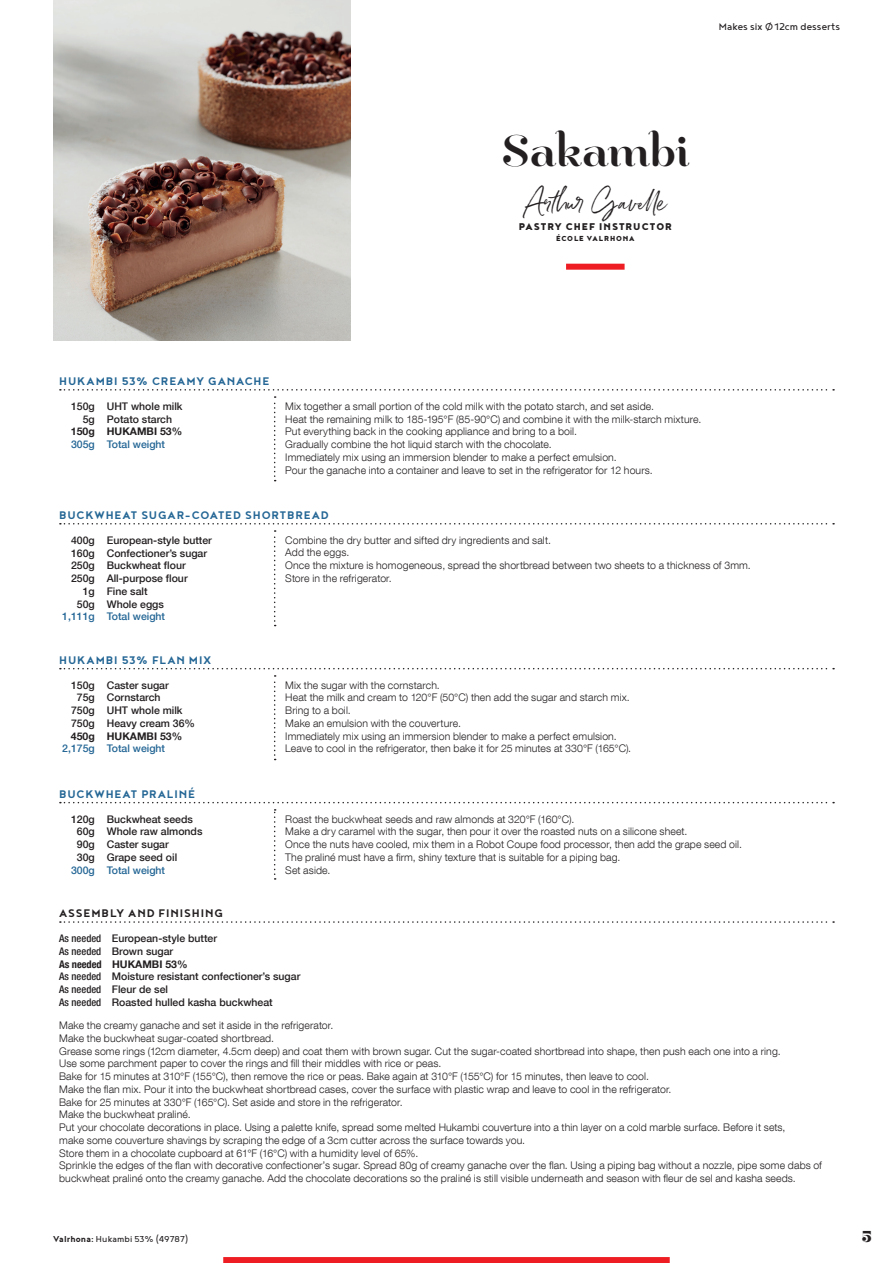
<style>
.page{position:relative;width:893px;height:1263px;background:#fff}
.page>*{position:absolute;margin:0;border:0;box-sizing:border-box;transform-origin:0 0}
.t1{font:37.5px "Hera Big";letter-spacing:.005em;color:#231f20}
.t2{font:22.95px "Belluga";letter-spacing:-.005em;color:#231f20}
.t3{font:700 13.5px "Noyh Geometric";letter-spacing:.065em;color:#246695}
.t4{font:700 13.5px "Noyh Geometric";letter-spacing:.07em;color:#231f20}
.t5{font:700 13.5px "Hera Big";color:#231f20}
.t6{font:12px "Noyh Geometric";letter-spacing:.01em;color:#231f20}
.t7{font:900 12px "Noyh Geometric";letter-spacing:.085em;color:#231f20}
.t8{font:300 10.5px/12.8px "Helvetica Neue LT Com";letter-spacing:.01em;color:#231f20}
.t9{font:500 10.5px/12.8px "Helvetica Neue LT Com";color:#231f20}
.t10{font:500 10.5px "Helvetica Neue LT Com";color:#246695}
.t11{font:700 10.5px "Helvetica Neue LT Com";color:#231f20}
.t12{font:10.5px "Noyh Geometric";letter-spacing:.01em;color:#231f20}
.t13{font:900 8.85px "Noyh Geometric";letter-spacing:.095em;color:#231f20}
.s1{font-stretch:condensed}
.s2{font-weight:700;font-stretch:condensed}
.s3{font-weight:700}
</style>
<div class="page">
<img style="left:53px;top:0;width:298px;height:340px">
<div style="left:223px;top:1257px;width:447px;height:6px;background:#ee1d23"></div>
<div style="left:566px;top:264px;width:59px;height:6px;background:#ee1d23"></div>
<svg style="left:60px;top:389px;width:774px;height:92px"></svg>
<svg style="left:274px;top:530px;width:2px;height:96px"></svg>
<svg style="left:60px;top:523px;width:774px;height:1px"></svg>
<svg style="left:274px;top:675px;width:2px;height:85px"></svg>
<svg style="left:60px;top:668px;width:774px;height:1px"></svg>
<svg style="left:274px;top:809px;width:2px;height:71px"></svg>
<svg style="left:60px;top:802px;width:774px;height:1px"></svg>
<svg style="left:60px;top:921px;width:774px;height:2px"></svg>
<p class="t6" style="left:719px;top:20px;width:123px">Makes six Ø12cm desserts</p>
<h1 class="t1" style="left:501px;top:122px;width:189px">Sakambi</h1>
<h2 class="t2" style="left:524px;top:188px;width:143px">Arthur Gavelle</h2>
<p class="t7" style="left:519px;top:219px;width:155px">PASTRY CHEF INSTRUCTOR</p>
<p class="t13" style="left:556px;top:233px;width:80px">ÉCOLE VALRHONA</p>
<p class="t3" style="left:59px;top:373px;width:212px">HUKAMBI 53% CREAMY GANACHE</p>
<p class="t9" style="left:71px;top:400px;width:25px;text-align:right">150g<br>5g</p>
<p class="t11" style="left:71px;top:425px;width:25px">150g</p>
<p class="t10" style="left:71px;top:438px;width:25px">305g</p>
<p class="t8" style="left:285px;top:399px;width:417px">Mix together a small portion of the cold milk with the potato starch, and set aside.<br>Heat the remaining milk to 185-195°F (85-90°C) and combine it with the milk-starch mixture.<br>Put everything back in the cooking appliance and bring to a boil.<br>Gradually combine the hot liquid starch with the chocolate.<br>Immediately mix using an immersion blender to make a perfect emulsion.<br>Pour the ganache into a container and leave to set in the refrigerator for 12 hours.</p>
<p class="t3" style="left:59px;top:507px;width:271px">BUCKWHEAT SUGAR-COATED SHORTBREAD</p>
<p class="t9" style="left:71px;top:533px;width:25px;text-align:right">400g<br>160g<br>250g<br>250g<br>1g<br>50g</p>
<p class="t10" style="left:62px;top:610px;width:34px">1,111g</p>
<p class="t9" style="left:107px;top:400px;width:77px">UHT whole milk<br>Potato starch</p>
<p class="t11" style="left:107px;top:425px;width:77px">HUKAMBI 53%</p>
<p class="t10" style="left:107px;top:438px;width:60px">Total weight</p>
<p class="t8" style="left:285px;top:533px;width:467px">Combine the dry butter and sifted dry ingredients and salt.<br>Add the eggs.<br>Once the mixture is homogeneous, spread the shortbread between two sheets to a thickness of 3mm.<br>Store in the refrigerator.</p>
<p class="t9" style="left:107px;top:533px;width:107px">European-style butter<br>Confectioner’s sugar<br>Buckwheat flour<br>All-purpose flour<br>Fine salt<br>Whole eggs</p>
<p class="t10" style="left:107px;top:610px;width:60px">Total weight</p>
<p class="t3" style="left:59px;top:652px;width:153px">HUKAMBI 53% FLAN MIX</p>
<p class="t9" style="left:71px;top:678px;width:25px;text-align:center">150g<br>75g<br>750g<br>750g</p>
<p class="t11" style="left:71px;top:729px;width:25px">450g</p>
<p class="t10" style="left:62px;top:742px;width:34px">2,175g</p>
<p class="t9" style="left:107px;top:678px;width:90px">Caster sugar<br>Cornstarch<br>UHT whole milk<br>Heavy cream 36%</p>
<p class="t11" style="left:107px;top:729px;width:77px">HUKAMBI 53%</p>
<p class="t10" style="left:107px;top:742px;width:60px">Total weight</p>
<p class="t3" style="left:59px;top:786px;width:138px">BUCKWHEAT PRALINÉ</p>
<p class="t9" style="left:71px;top:812px;width:25px;text-align:center">120g<br>60g<br>90g<br>30g</p>
<p class="t10" style="left:71px;top:863px;width:25px">300g</p>
<p class="t9" style="left:107px;top:812px;width:97px">Buckwheat seeds<br>Whole raw almonds<br>Caster sugar<br>Grape seed oil</p>
<p class="t10" style="left:107px;top:863px;width:60px">Total weight</p>
<p class="t8" style="left:285px;top:678px;width:347px">Mix the sugar with the cornstarch.<br>Heat the milk and cream to 120°F (50°C) then add the sugar and starch mix.<br>Bring to a boil.<br>Make an emulsion with the couverture.<br>Immediately mix using an immersion blender to make a perfect emulsion.<br>Leave to cool in the refrigerator, then bake it for 25 minutes at 330°F (165°C).</p>
<p class="t8" style="left:285px;top:812px;width:458px">Roast the buckwheat seeds and raw almonds at 320°F (160°C).<br>Make a dry caramel with the sugar, then pour it over the roasted nuts on a silicone sheet.<br>Once the nuts have cooled, mix them in a Robot Coupe food processor, then add the grape seed oil.<br>The praliné must have a firm, shiny texture that is suitable for a piping bag.<br>Set aside.</p>
<p class="t4" style="left:59px;top:905px;width:166px">ASSEMBLY AND FINISHING</p>
<p class="t9" style="left:59px;top:932px;width:243px"><span class="s1">As needed</span> European-style butter<br><span class="s1">As needed</span> Brown sugar<br><span class="s2">As needed</span> <span class="s3">HUKAMBI 53%<br></span><span class="s1">As needed</span> Moisture resistant confectioner’s sugar<br><span class="s1">As needed</span> Fleur de sel<br><span class="s1">As needed</span> Roasted hulled kasha buckwheat</p>
<p class="t8" style="left:59px;top:1019px;width:764px">Make the creamy ganache and set it aside in the refrigerator.<br>Make the buckwheat sugar-coated shortbread.<br>Grease some rings (12cm diameter, 4.5cm deep) and coat them with brown sugar. Cut the sugar-coated shortbread into shape, then push each one into a ring.<br>Use some parchment paper to cover the rings and fill their middles with rice or peas.<br>Bake for 15 minutes at 310°F (155°C), then remove the rice or peas. Bake again at 310°F (155°C) for 15 minutes, then leave to cool.<br>Make the flan mix. Pour it into the buckwheat shortbread cases, cover the surface with plastic wrap and leave to cool in the refrigerator.<br>Bake for 25 minutes at 330°F (165°C). Set aside and store in the refrigerator.<br>Make the buckwheat praliné.<br>Put your chocolate decorations in place. Using a palette knife, spread some melted Hukambi couverture into a thin layer on a cold marble surface. Before it sets,<br>make some couverture shavings by scraping the edge of a 3cm cutter across the surface towards you.<br>Store them in a chocolate cupboard at 61°F (16°C) with a humidity level of 65%.<br>Sprinkle the edges of the flan with decorative confectioner’s sugar. Spread 80g of creamy ganache over the flan. Using a piping bag without a nozzle, pipe some dabs of buckwheat praliné onto the creamy ganache. Add the chocolate decorations so the praliné is still visible underneath and season with fleur de sel and kasha seeds.</p>
<p class="t12" style="left:53px;top:1233px;width:137px"><span class="s3">Valrhona:</span> Hukambi 53% (49787)</p>
<p class="t5" style="left:862px;top:1225px;width:11px">5</p>
</div>
